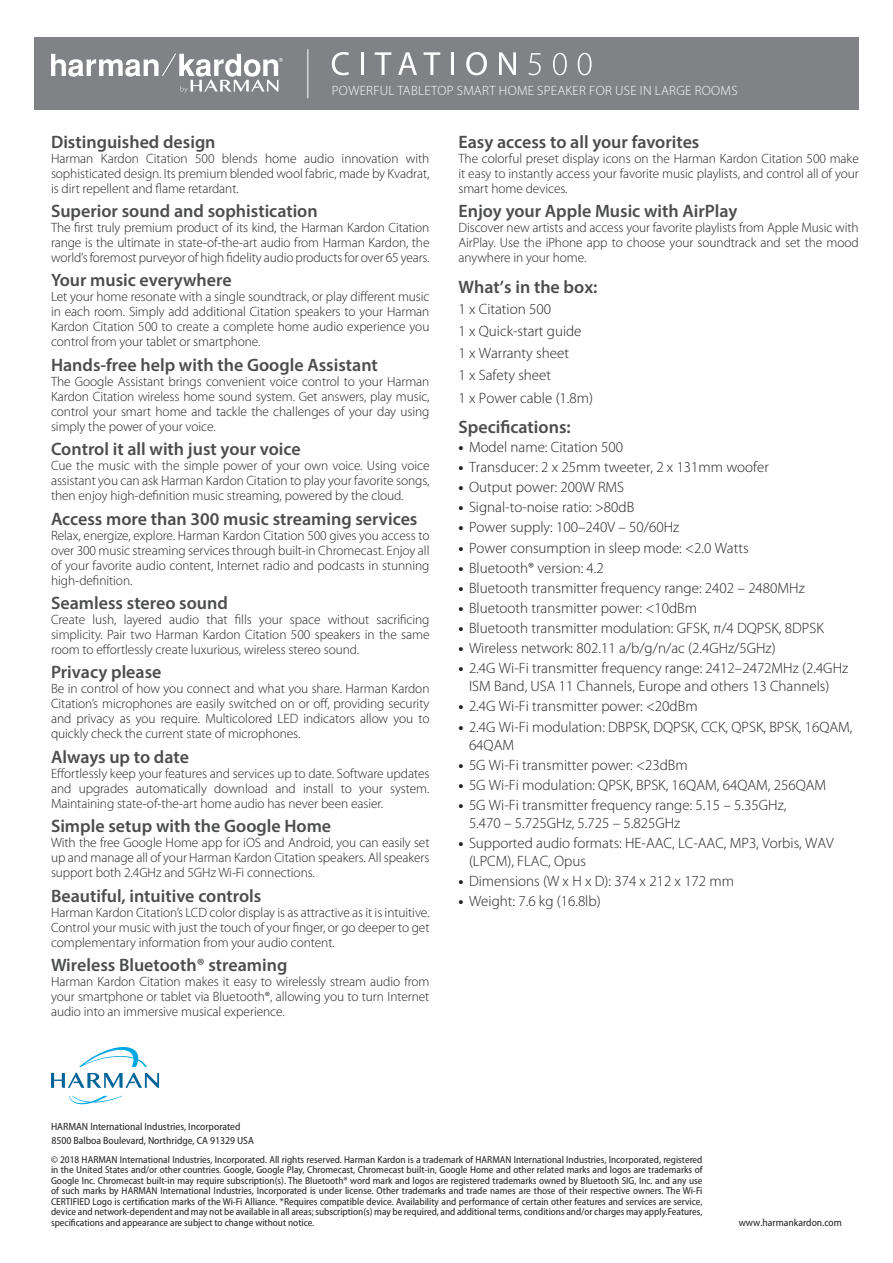
<style>
.page{position:relative;width:893px;height:1263px;background:#fff}
.page>*{position:absolute;margin:0;border:0;box-sizing:border-box;transform-origin:0 0}
.t1{font:600 18px "Myriad Pro";color:#4b4c4d}
.t2{font:300 15px/18px "Myriad Pro";color:#231f20}
.t3{font:300 13.5px/15px "Myriad Pro";letter-spacing:-.005em;color:#231f20;text-align:justify}
.t4{font:300 13.5px "Myriad Pro";letter-spacing:.02em;color:#fff}
.t5{font:semi-condensed 10.5px/13.5px "Myriad Pro";color:#231f20}
.t6{font:semi-condensed 10.2px/10.5px "Myriad Pro";color:#231f20;text-align:justify}
.s1{font-weight:700}
</style>
<div class="page">
<div style="left:34px;top:37px;width:825px;height:72px;background:#808285"></div>
<svg style="left:332px;top:52px;width:17px;height:23px"></svg>
<hr style="left:361px;top:52px;width:3px;height:23px;background:#fff">
<svg style="left:375px;top:52px;width:16px;height:23px"></svg>
<svg style="left:398px;top:52px;width:19px;height:23px"></svg>
<svg style="left:424px;top:52px;width:16px;height:23px"></svg>
<hr style="left:451px;top:52px;width:3px;height:23px;background:#fff">
<svg style="left:466px;top:52px;width:21px;height:23px"></svg>
<svg style="left:499px;top:52px;width:17px;height:23px"></svg>
<svg style="left:528px;top:53px;width:13px;height:22px"></svg>
<svg style="left:553px;top:53px;width:14px;height:22px"></svg>
<svg style="left:578px;top:53px;width:13px;height:22px"></svg>
<hr style="left:307px;top:49px;width:1px;height:49px;background:#fff">
<svg style="left:51px;top:54px;width:232px;height:39px"></svg>
<svg style="left:69px;top:1096px;width:53px;height:9px"></svg>
<svg style="left:51px;top:1047px;width:108px;height:41px"></svg>
<p class="t4" style="left:332px;top:83px;width:407px">POWERFUL TABLETOP SMART HOME SPEAKER FOR USE IN LARGE ROOMS</p>
<p class="t1" style="left:51px;top:130px;width:166px">Distinguished design</p>
<p class="t3" style="left:51px;top:151px;width:380px">Harman Kardon Citation 500 blends home audio innovation with sophisticated design. Its premium blended wool fabric, made by Kvadrat, is dirt repellent and flame retardant.</p>
<p class="t1" style="left:51px;top:199px;width:268px">Superior sound and sophistication</p>
<p class="t3" style="left:51px;top:220px;width:380px">The first truly premium product of its kind, the Harman Kardon Citation range is the ultimate in state-of-the-art audio from Harman Kardon, the world’s foremost purveyor of high fidelity audio products for over 65 years.</p>
<p class="t1" style="left:51px;top:269px;width:182px">Your music everywhere</p>
<p class="t3" style="left:51px;top:290px;width:380px">Let your home resonate with a single soundtrack, or play different music in each room. Simply add additional Citation speakers to your Harman Kardon Citation 500 to create a complete home audio experience you control from your tablet or smartphone.</p>
<p class="t1" style="left:51px;top:353px;width:328px">Hands-free help with the Google Assistant</p>
<p class="t3" style="left:51px;top:374px;width:380px">The Google Assistant brings convenient voice control to your Harman Kardon Citation wireless home sound system. Get answers, play music, control your smart home and tackle the challenges of your day using simply the power of your voice.</p>
<p class="t1" style="left:51px;top:438px;width:251px">Control it all with just your voice</p>
<p class="t3" style="left:51px;top:458px;width:380px">Cue the music with the simple power of your own voice. Using voice assistant you can ask Harman Kardon Citation to play your favorite songs, then enjoy high-definition music streaming, powered by the cloud.</p>
<p class="t1" style="left:51px;top:507px;width:368px">Access more than 300 music streaming services</p>
<p class="t3" style="left:51px;top:528px;width:380px">Relax, energize, explore. Harman Kardon Citation 500 gives you access to over 300 music streaming services through built-in Chromecast. Enjoy all of your favorite audio content, Internet radio and podcasts in stunning high-definition.</p>
<p class="t1" style="left:51px;top:591px;width:178px">Seamless stereo sound</p>
<p class="t3" style="left:51px;top:612px;width:380px">Create lush, layered audio that fills your space without sacrificing simplicity. Pair two Harman Kardon Citation 500 speakers in the same room to effortlessly create luxurious, wireless stereo sound.</p>
<p class="t1" style="left:51px;top:661px;width:112px">Privacy please</p>
<p class="t3" style="left:51px;top:681px;width:380px">Be in control of how you connect and what you share. Harman Kardon Citation’s microphones are easily switched on or off, providing security and privacy as you require. Multicolored LED indicators allow you to quickly check the current state of microphones.</p>
<p class="t1" style="left:51px;top:745px;width:139px">Always up to date</p>
<p class="t3" style="left:51px;top:766px;width:380px">Effortlessly keep your features and services up to date. Software updates and upgrades automatically download and install to your system.<br>Maintaining state-of-the-art home audio has never been easier.</p>
<p class="t1" style="left:51px;top:815px;width:282px">Simple setup with the Google Home</p>
<p class="t3" style="left:51px;top:835px;width:380px">With the free Google Home app for iOS and Android, you can easily set up and manage all of your Harman Kardon Citation speakers. All speakers support both 2.4GHz and 5GHz Wi-Fi connections.</p>
<p class="t1" style="left:51px;top:884px;width:212px">Beautiful, intuitive controls</p>
<p class="t3" style="left:51px;top:905px;width:380px">Harman Kardon Citation’s LCD color display is as attractive as it is intuitive.<br>Control your music with just the touch of your finger, or go deeper to get complementary information from your audio content.</p>
<p class="t1" style="left:51px;top:953px;width:238px">Wireless Bluetooth® streaming</p>
<p class="t3" style="left:51px;top:974px;width:380px">Harman Kardon Citation makes it easy to wirelessly stream audio from your smartphone or tablet via Bluetooth®, allowing you to turn Internet audio into an immersive musical experience.</p>
<p class="t1" style="left:458px;top:130px;width:242px">Easy access to all your favorites</p>
<p class="t3" style="left:458px;top:151px;width:402px">The colorful preset display icons on the Harman Kardon Citation 500 make it easy to instantly access your favorite music playlists, and control all of your smart home devices.</p>
<p class="t1" style="left:458px;top:199px;width:280px">Enjoy your Apple Music with AirPlay</p>
<p class="t3" style="left:458px;top:220px;width:402px">Discover new artists and access your favorite playlists from Apple Music with AirPlay. Use the iPhone app to choose your soundtrack and set the mood anywhere in your home.</p>
<p class="t1" style="left:458px;top:275px;width:140px">What’s in the box:</p>
<p class="t2" style="left:458px;top:300px;width:94px">1 x Citation 500</p>
<p class="t2" style="left:458px;top:322px;width:125px">1 x Quick-start guide</p>
<p class="t2" style="left:458px;top:344px;width:112px">1 x Warranty sheet</p>
<p class="t2" style="left:458px;top:367px;width:94px">1 x Safety sheet</p>
<p class="t2" style="left:458px;top:389px;width:136px">1 x Power cable (1.8m)</p>
<p class="t1" style="left:458px;top:416px;width:114px">Specifications:</p>
<p class="t2" style="left:458px;top:438px;width:166px"><span class="s1">•</span> Model name: Citation 500</p>
<p class="t2" style="left:458px;top:458px;width:312px"><span class="s1">•</span> Transducer: 2 x 25mm tweeter, 2 x 131mm woofer</p>
<p class="t2" style="left:458px;top:478px;width:167px"><span class="s1">•</span> Output power: 200W RMS</p>
<p class="t2" style="left:458px;top:499px;width:177px"><span class="s1">•</span> Signal-to-noise ratio: &gt;80dB</p>
<p class="t2" style="left:458px;top:519px;width:222px"><span class="s1">•</span> Power supply: 100–240V – 50/60Hz</p>
<p class="t2" style="left:458px;top:539px;width:292px"><span class="s1">•</span> Power consumption in sleep mode: &lt;2.0 Watts</p>
<p class="t2" style="left:458px;top:559px;width:147px"><span class="s1">•</span> Bluetooth® version: 4.2</p>
<p class="t2" style="left:458px;top:579px;width:348px"><span class="s1">•</span> Bluetooth transmitter frequency range: 2402 – 2480MHz</p>
<p class="t2" style="left:458px;top:599px;width:240px"><span class="s1">•</span> Bluetooth transmitter power: &lt;10dBm</p>
<p class="t2" style="left:458px;top:619px;width:367px"><span class="s1">•</span> Bluetooth transmitter modulation: GFSK, π/4 DQPSK, 8DPSK</p>
<p class="t2" style="left:458px;top:639px;width:319px"><span class="s1">•</span> Wireless network: 802.11 a/b/g/n/ac (2.4GHz/5GHz)</p>
<p class="t2" style="left:458px;top:660px;width:391px;text-align:center"><span class="s1">•</span> 2.4G Wi-Fi transmitter frequency range: 2412–2472MHz (2.4GHz<br>ISM Band, USA 11 Channels, Europe and others 13 Channels)</p>
<p class="t2" style="left:458px;top:698px;width:241px"><span class="s1">•</span> 2.4G Wi-Fi transmitter power: &lt;20dBm</p>
<p class="t2" style="left:469px;top:718px;width:385px;text-indent:-10px"><span class="s1">•</span> 2.4G Wi-Fi modulation: DBPSK, DQPSK, CCK, QPSK, BPSK, 16QAM,<br>64QAM</p>
<p class="t2" style="left:458px;top:756px;width:231px"><span class="s1">•</span> 5G Wi-Fi transmitter power: &lt;23dBm</p>
<p class="t2" style="left:458px;top:776px;width:369px"><span class="s1">•</span> 5G Wi-Fi modulation: QPSK, BPSK, 16QAM, 64QAM, 256QAM</p>
<p class="t2" style="left:469px;top:796px;width:319px;text-indent:-10px"><span class="s1">•</span> 5G Wi-Fi transmitter frequency range: 5.15 – 5.35GHz,<br>5.470 – 5.725GHz, 5.725 – 5.825GHz</p>
<p class="t2" style="left:469px;top:834px;width:366px;text-indent:-10px"><span class="s1">•</span> Supported audio formats: HE-AAC, LC-AAC, MP3, Vorbis, WAV (LPCM), FLAC, Opus</p>
<p class="t2" style="left:458px;top:872px;width:277px"><span class="s1">•</span> Dimensions (W x H x D): 374 x 212 x 172 mm</p>
<p class="t2" style="left:458px;top:893px;width:144px"><span class="s1">•</span> Weight: 7.6 kg (16.8lb)</p>
<p class="t5" style="left:51px;top:1120px;width:204px">HARMAN International Industries, Incorporated<br>8500 Balboa Boulevard, Northridge, CA 91329 USA</p>
<p class="t6" style="left:51px;top:1154px;width:653px">© 2018 HARMAN International Industries, Incorporated. All rights reserved. Harman Kardon is a trademark of HARMAN International Industries, Incorporated, registered in the United States and/or other countries. Google, Google Play, Chromecast, Chromecast built-in, Google Home and other related marks and logos are trademarks of Google Inc. Chromecast built-in may require subscription(s). The Bluetooth® word mark and logos are registered trademarks owned by Bluetooth SIG, Inc. and any use of such marks by HARMAN International Industries, Incorporated is under license. Other trademarks and trade names are those of their respective owners. The Wi-Fi CERTIFIED Logo is certification marks of the Wi-Fi Alliance. *Requires compatible device. Availability and performance of certain other features and services are service, device and network-dependent and may not be available in all areas; subscription(s) may be required, and additional terms, conditions and/or charges may apply.Features, specifications and appearance are subject to change without notice.</p>
<p class="t5" style="left:739px;top:1216px;width:105px">www.harmankardon.com</p>
</div>
